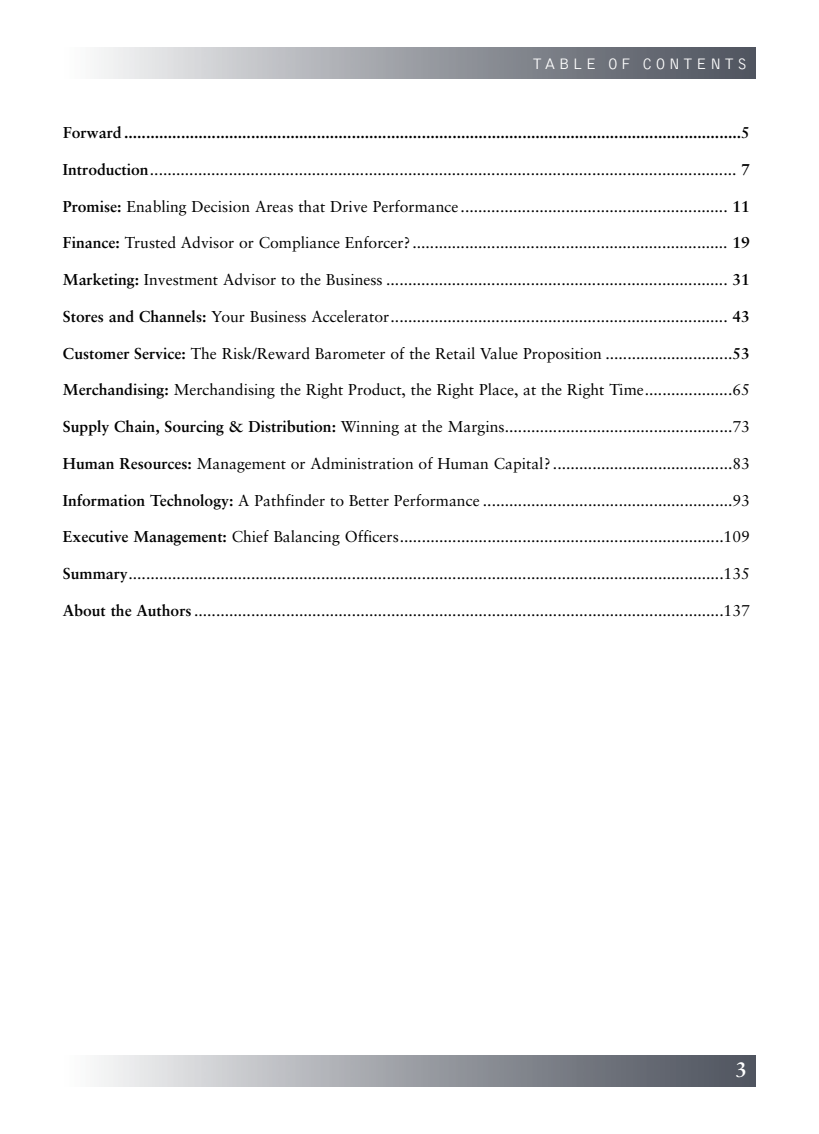
<style>
.page{position:relative;width:819px;height:1134px;background:#fff}
.page>*{position:absolute;margin:0;border:0;box-sizing:border-box;transform-origin:0 0}
.t1{font:700 21px "Sabon";color:#fff}
.t2{font:15.75px "Sabon";color:#000}
.t3{font:700 15.75px "Sabon";color:#000}
.t4{font:300 15.75px "Bell Gothic";letter-spacing:.22em;color:#fff}
.s1{font-weight:700}
</style>
<div class="page">
<img style="left:99px;top:47px;width:657px;height:32px">
<img style="left:99px;top:1055px;width:657px;height:32px">
<p class="t4" style="left:533px;top:58px;width:216px">TABLE OF CONTENTS</p>
<p class="t3" style="left:63px;top:126px;width:688px">Forward .............................................................................................................................................5</p>
<p class="t2" style="left:63px;top:163px;width:688px"><span class="s1">Introduction</span>...................................................................................................................................... <span class="s1">7</span></p>
<p class="t2" style="left:63px;top:199px;width:688px"><span class="s1">Promise:</span> Enabling Decision Areas that Drive Performance ............................................................. <span class="s1">11</span></p>
<p class="t2" style="left:63px;top:236px;width:688px"><span class="s1">Finance:</span> Trusted Advisor or Compliance Enforcer? ........................................................................ <span class="s1">19</span></p>
<p class="t2" style="left:63px;top:273px;width:688px"><span class="s1">Marketing:</span> Investment Advisor to the Business .............................................................................. <span class="s1">31</span></p>
<p class="t2" style="left:63px;top:310px;width:688px"><span class="s1">Stores and Channels:</span> Your Business Accelerator............................................................................. <span class="s1">43</span></p>
<p class="t2" style="left:63px;top:346px;width:688px"><span class="s1">Customer Service:</span> The Risk/Reward Barometer of the Retail Value Proposition .............................<span class="s1">53</span></p>
<p class="t2" style="left:63px;top:383px;width:688px"><span class="s1">Merchandising:</span> Merchandising the Right Product, the Right Place, at the Right Time....................65</p>
<p class="t2" style="left:63px;top:420px;width:688px"><span class="s1">Supply Chain, Sourcing &amp; Distribution:</span> Winning at the Margins....................................................73</p>
<p class="t2" style="left:63px;top:457px;width:688px"><span class="s1">Human Resources:</span> Management or Administration of Human Capital? .........................................83</p>
<p class="t2" style="left:63px;top:493px;width:688px"><span class="s1">Information Technology:</span> A Pathfinder to Better Performance .........................................................93</p>
<p class="t2" style="left:63px;top:530px;width:688px"><span class="s1">Executive Management:</span> Chief Balancing Officers..........................................................................109</p>
<p class="t2" style="left:63px;top:567px;width:688px"><span class="s1">Summary</span>........................................................................................................................................135</p>
<p class="t2" style="left:63px;top:604px;width:688px"><span class="s1">About the Authors</span> .........................................................................................................................137</p>
<h1 class="t1" style="left:736px;top:1061px;width:13px">3</h1>
</div>
